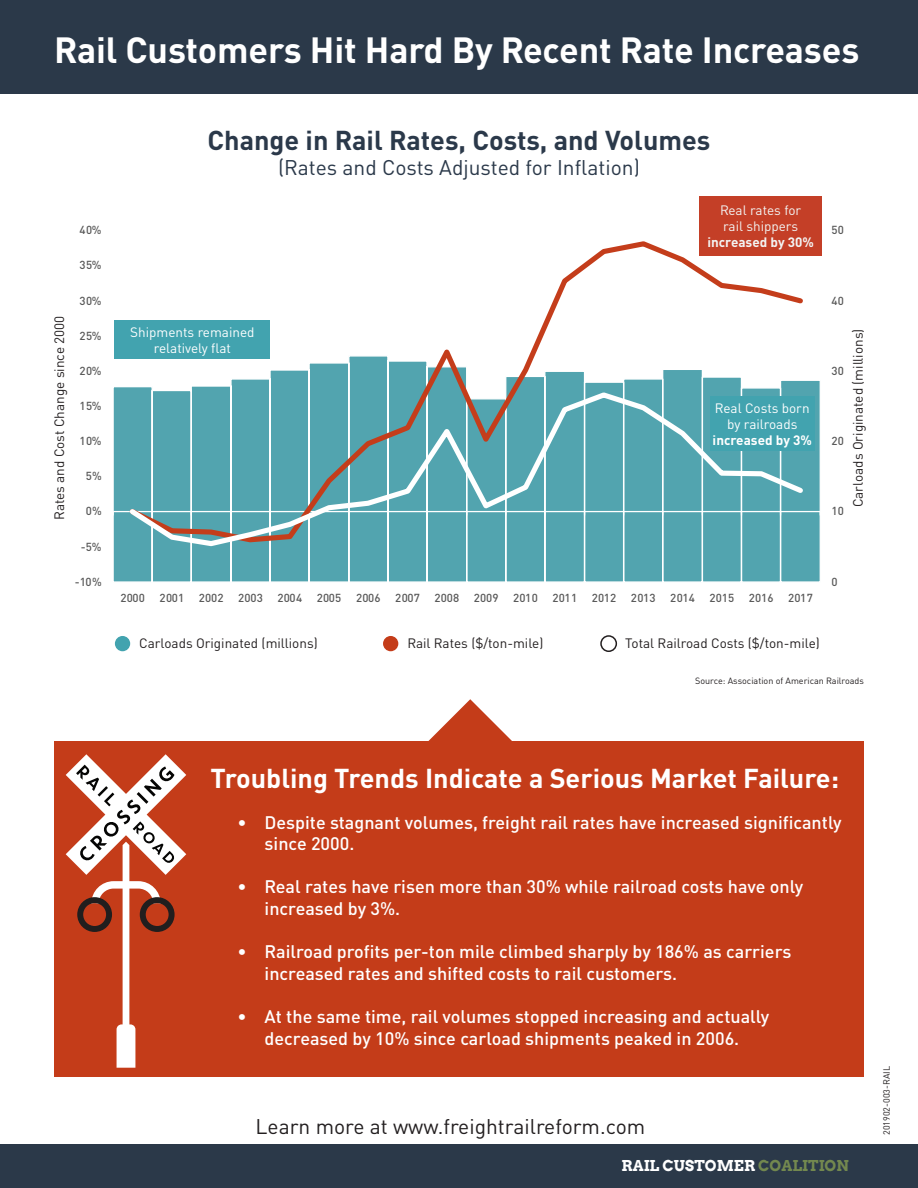
<style>
.page{position:relative;width:918px;height:1188px;background:#fff}
.page>*{position:absolute;margin:0;border:0;box-sizing:border-box;transform-origin:0 0}
.t1{font:700 36px "DINOT";letter-spacing:-.005em;color:#fff}
.t2{font:700 27px "DINOT";color:#fff}
.t3{font:700 27px "DINOT";color:#2b394a}
.t4{font:21px "DINOT";color:#231f20}
.t5{font:21px "DINOT";color:#2b394a}
.t6{font:500 18px/21.6px "DINOT";color:#fff}
.t7{font:700 15px "Arvo";color:#fff}
.t8{font:13.5px "DINOT";color:#231f20}
.t9{font:13.5px/16.2px "DINOT";color:#fff;text-align:center}
.t10{font:13.5px/16.2px "DINOT";color:#f3f4f3;text-align:center}
.t11{font:500 11.55px "DINOT";letter-spacing:.025em;color:#595959}
.Body{font:9px "DINOT";color:#231f20}
.s1{font-weight:700}
.s2{color:#73884f}
</style>
<div class="page">
<div style="left:0;top:0;width:918px;height:94px;background:#2b3949"></div>
<svg style="left:426px;top:699px;width:89px;height:43px"></svg>
<div style="left:54px;top:742px;width:810px;height:335px;background:#c43c19"></div>
<div style="left:0;top:1145px;width:918px;height:43px;background:#2b3949"></div>
<svg style="left:113px;top:355px;width:707px;height:227px;background:#60abb5"></svg>
<hr style="left:113px;top:511px;width:707px;height:1px;background:#fff">
<svg style="left:125px;top:241px;width:682px;height:149px"></svg>
<svg style="left:125px;top:390px;width:682px;height:159px;background:#64aab3"></svg>
<div style="left:699px;top:196px;width:123px;height:60px;background:#c43f27"></div>
<div style="left:710px;top:396px;width:104px;height:55px;background:#42a3af"></div>
<div style="left:115px;top:320px;width:155px;height:39px;background:#42a3af"></div>
<div style="left:115px;top:636px;width:15px;height:15px;background:#42a3af;border-radius:50%"></div>
<div style="left:383px;top:636px;width:15px;height:15px;background:#c43c19;border-radius:50%"></div>
<div style="left:600px;top:635px;width:17px;height:17px;border:2px solid #231f20;border-radius:50%"></div>
<svg style="left:66px;top:754px;width:120px;height:314px"></svg>
<p class="t1" style="left:54px;top:26px;width:807px">Rail Customers Hit Hard By Recent Rate Increases</p>
<p class="t11" style="left:80px;top:223px;width:23px">40%</p>
<p class="t8" style="left:51px;top:520px;width:206px;rotate:-90deg">Rates and Cost Change since 2000</p>
<p class="t11" style="left:80px;top:258px;width:23px">35%</p>
<p class="t11" style="left:80px;top:293px;width:23px">30%</p>
<p class="t11" style="left:80px;top:328px;width:23px">25%</p>
<p class="t11" style="left:80px;top:364px;width:23px">20%</p>
<p class="t11" style="left:80px;top:398px;width:23px">15%</p>
<p class="t11" style="left:80px;top:433px;width:23px">10%</p>
<p class="t11" style="left:86px;top:469px;width:18px">5%</p>
<p class="t11" style="left:86px;top:504px;width:18px">0%</p>
<p class="t11" style="left:81px;top:539px;width:22px">-5%</p>
<p class="t11" style="left:75px;top:574px;width:28px">-10%</p>
<p class="t3" style="left:207px;top:123px;width:505px">Change in Rail Rates, Costs, and Volumes</p>
<p class="t5" style="left:278px;top:155px;width:363px">(Rates and Costs Adjusted for Inflation)</p>
<p class="t10" style="left:707px;top:202px;width:108px">Real rates for<br>rail shippers <span class="s1">increased by 30%</span></p>
<p class="t11" style="left:831px;top:223px;width:14px">50</p>
<p class="t9" style="left:130px;top:324px;width:126px">Shipments remained relatively flat</p>
<p class="t9" style="left:713px;top:399px;width:101px">Real Costs born by railroads <span class="s1">increased by 3%</span></p>
<p class="t11" style="left:831px;top:293px;width:14px">40</p>
<p class="t11" style="left:831px;top:364px;width:14px">30</p>
<p class="t11" style="left:831px;top:433px;width:14px">20</p>
<p class="t11" style="left:831px;top:504px;width:14px">10</p>
<p class="t8" style="left:850px;top:507px;width:180px;rotate:-90deg">Carloads Originated (millions)</p>
<p class="t11" style="left:120px;top:590px;width:26px">2000</p>
<p class="t11" style="left:160px;top:590px;width:26px">2001</p>
<p class="t11" style="left:199px;top:590px;width:26px">2002</p>
<p class="t11" style="left:238px;top:590px;width:26px">2003</p>
<p class="t11" style="left:277px;top:590px;width:26px">2004</p>
<p class="t11" style="left:317px;top:590px;width:26px">2005</p>
<p class="t11" style="left:356px;top:590px;width:26px">2006</p>
<p class="t11" style="left:395px;top:590px;width:26px">2007</p>
<p class="t11" style="left:435px;top:590px;width:26px">2008</p>
<p class="t11" style="left:474px;top:590px;width:26px">2009</p>
<p class="t11" style="left:513px;top:590px;width:26px">2010</p>
<p class="t11" style="left:552px;top:590px;width:26px">2011</p>
<p class="t11" style="left:592px;top:590px;width:26px">2012</p>
<p class="t11" style="left:631px;top:590px;width:26px">2013</p>
<p class="t11" style="left:670px;top:590px;width:26px">2014</p>
<p class="t11" style="left:710px;top:590px;width:26px">2015</p>
<p class="t11" style="left:749px;top:590px;width:26px">2016</p>
<p class="t11" style="left:788px;top:590px;width:26px">2017</p>
<p class="t11" style="left:831px;top:574px;width:8px">0</p>
<p class="t8" style="left:139px;top:635px;width:180px">Carloads Originated (millions)</p>
<p class="t8" style="left:407px;top:635px;width:138px">Rail Rates ($/ton-mile)</p>
<p class="t8" style="left:625px;top:635px;width:196px">Total Railroad Costs ($/ton-mile)</p>
<p class="Body" style="left:695px;top:675px;width:170px">Source: Association of American Railroads</p>
<p class="t2" style="left:211px;top:761px;width:630px">Troubling Trends Indicate a Serious Market Failure:</p>
<p class="t6" style="left:265px;top:811px;width:578px;text-indent:-27px">• Despite stagnant volumes, freight rail rates have increased significantly since 2000.</p>
<p class="t6" style="left:265px;top:876px;width:540px;text-indent:-27px">• Real rates have risen more than 30% while railroad costs have only increased by 3%.</p>
<p class="t6" style="left:265px;top:940px;width:528px;text-indent:-27px">• Railroad profits per-ton mile climbed sharply by 186% as carriers increased rates and shifted costs to rail customers.</p>
<p class="t6" style="left:238px;top:1005px;width:533px;text-align:center">• At the same time, rail volumes stopped increasing and actually decreased by 10% since carload shipments peaked in 2006.</p>
<p class="t4" style="left:256px;top:1113px;width:391px">Learn more at www.freightrailreform.com</p>
<p class="t7" style="left:622px;top:1156px;width:229px">RAIL CUSTOMER <span class="s2">COALITION</span></p>
<p class="Body" style="left:881px;top:1135px;width:71px;rotate:-90deg">201902-003-RAIL</p>
</div>
